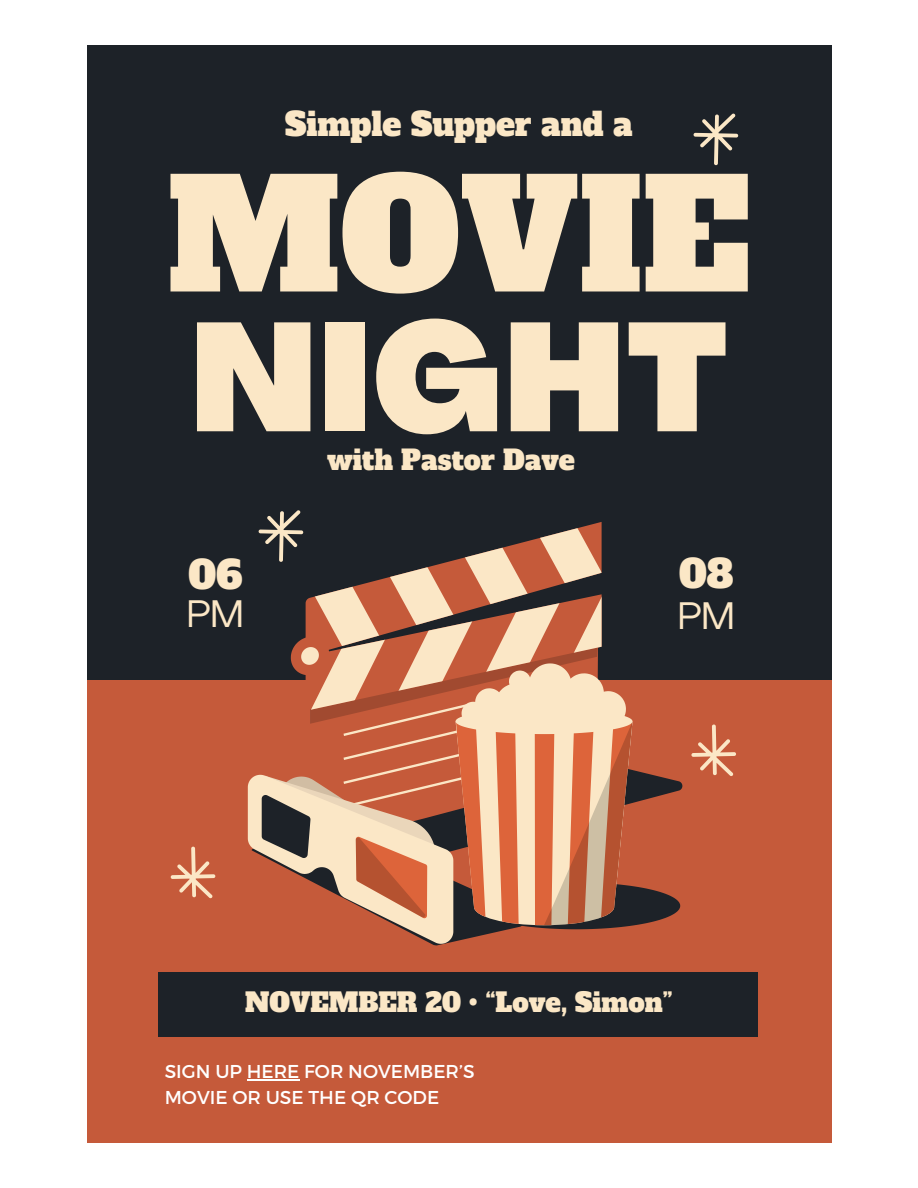
<style>
.page{position:relative;width:918px;height:1188px;background:#fff}
.page>*{position:absolute;margin:0;border:0;box-sizing:border-box;transform-origin:0 0}
.t1{font:151.2px/139.8px "Alfa Slab One";color:#fbe7c6}
.t2{font:37.95px/38.4px "Alfa Slab One";color:#fbe7c6}
.t3{font:31.8px "Alfa Slab One";color:#fbe7c6}
.t4{font:27px "Alfa Slab One";color:#fbe7c6}
.t5{font:25.95px "Alfa Slab One";color:#fbe7c6}
.t6{font:18.6px "Montserrat";color:#fff}
.s1{font-family:"Agrandir";font-weight:900}
.s2{font-family:"Agrandir"}
</style>
<div class="page">
<div style="left:88px;top:45px;width:744px;height:1097px;background:#1d2228"></div>
<div style="left:88px;top:680px;width:744px;height:463px;background:#c55a3a"></div>
<div style="left:158px;top:972px;width:600px;height:64px;background:#1d2228"></div>
<svg style="left:247px;top:510px;width:435px;height:436px"></svg>
<svg style="left:694px;top:114px;width:44px;height:51px"></svg>
<svg style="left:691px;top:725px;width:45px;height:51px"></svg>
<svg style="left:171px;top:847px;width:44px;height:51px"></svg>
<hr style="left:247px;top:1080px;width:53px;height:1px;background:#fff">
<h4 class="t3" style="left:285px;top:103px;width:349px">Simple Supper and a</h4>
<h3 class="t1" style="left:167px;top:168px;width:585px">MOVIE<br><span class="s1">NIGHT</span></h3>
<p class="t4" style="left:327px;top:442px;width:249px">with Pastor Dave</p>
<p class="t2" style="left:187px;top:556px;width:58px">06<br><span class="s2">PM</span></p>
<h1 class="t2" style="left:678px;top:555px;width:58px;line-height:40.8px">08<br><span class="s2">PM</span></h1>
<p class="t5" style="left:245px;top:985px;width:429px">NOVEMBER 20 • “Love, Simon”</p>
<h2 class="t6" style="left:165px;top:1060px;width:311px">SIGN UP HERE FOR NOVEMBER’S</h2>
<h2 class="t6" style="left:165px;top:1086px;width:276px">MOVIE OR USE THE QR CODE</h2>
</div>
